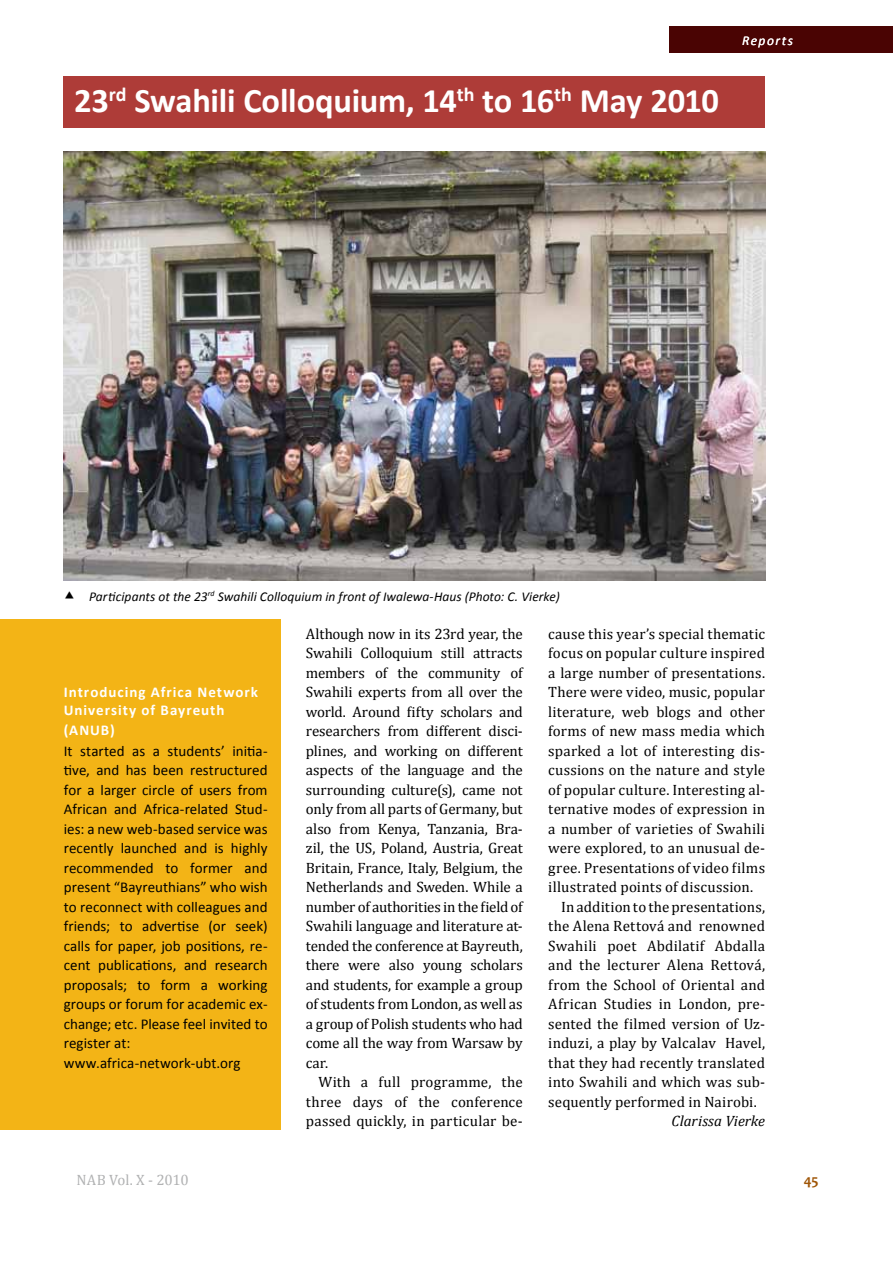
<style>
.page{position:relative;width:893px;height:1263px;background:#fff}
.page>*{position:absolute;margin:0;border:0;box-sizing:border-box;transform-origin:0 0}
.t1{font:700 34.5px "Calibri";letter-spacing:-.01em;color:#fff}
.t2{font:15px/19.5px "Cambria";letter-spacing:.01em;color:#000;text-align:justify}
.t3{font:15px/19.5px "Calibri";letter-spacing:.005em;color:#000}
.t4{font:700 15px/18px "Calibri";letter-spacing:.065em;color:#fff}
.t5{font:italic 15px "Cambria";color:#000}
.t6{font:15px "Cambria";letter-spacing:-.01em;color:#b1b2b3}
.t7{font:700 15px "Candara";color:#9f5506}
.t8{font:italic 13.5px "Calibri";letter-spacing:.005em;color:#000}
.t9{font:italic 13.5px "Calibri";letter-spacing:.11em;color:#fff}
</style>
<div class="page">
<div style="left:670px;top:26px;width:223px;height:27px;background:#4a0403"></div>
<div style="left:64px;top:77px;width:701px;height:51px;background:#ae3c38"></div>
<img style="left:64px;top:152px;width:701px;height:429px">
<div style="left:0;top:619px;width:280px;height:511px;background:#f3b416"></div>
<h1 class="t1" style="left:74px;top:79px;width:646px">23<sup>rd</sup> Swahili Colloquium, 14<sup>th</sup> to 16<sup>th</sup> May 2010</h1>
<p class="t9" style="left:742px;top:31px;width:53px">Reports</p>
<p class="t8" style="left:89px;top:587px;width:472px">Participants ot the 23<sup>rd</sup> Swahili Colloquium in front of Iwalewa-Haus (Photo: C. Vierke)</p>
<p class="t2" style="left:548px;top:624px;width:218px">cause this year’s special thematic</p>
<p class="t2" style="left:548px;top:643px;width:218px">focus on popular culture inspired</p>
<p class="t2" style="left:548px;top:663px;width:218px">a large number of presentations.</p>
<p class="t2" style="left:548px;top:682px;width:218px">There were video, music, popular</p>
<p class="t2" style="left:548px;top:702px;width:218px">literature, web blogs and other</p>
<p class="t2" style="left:548px;top:721px;width:218px">forms of new mass media which</p>
<p class="t2" style="left:548px;top:741px;width:218px">sparked a lot of interesting dis-</p>
<p class="t2" style="left:548px;top:760px;width:218px">cussions on the nature and style</p>
<p class="t2" style="left:548px;top:780px;width:218px">of popular culture. Interesting al-</p>
<p class="t2" style="left:548px;top:799px;width:218px">ternative modes of expression in</p>
<p class="t2" style="left:548px;top:819px;width:218px">a number of varieties of Swahili</p>
<p class="t2" style="left:548px;top:838px;width:218px">were explored, to an unusual de-</p>
<p class="t2" style="left:548px;top:858px;width:218px">gree. Presentations of video films</p>
<p class="t2" style="left:548px;top:877px;width:206px">illustrated points of discussion.</p>
<p class="t2" style="left:561px;top:897px;width:206px">In addition to the presentations,</p>
<p class="t2" style="left:548px;top:916px;width:218px">the Alena Rettová and renowned</p>
<p class="t2" style="left:548px;top:936px;width:218px">Swahili poet Abdilatif Abdalla</p>
<p class="t2" style="left:548px;top:955px;width:218px">and the lecturer Alena Rettová,</p>
<p class="t2" style="left:548px;top:975px;width:218px">from the School of Oriental and</p>
<p class="t2" style="left:548px;top:994px;width:218px">African Studies in London, pre-</p>
<p class="t2" style="left:548px;top:1014px;width:218px">sented the filmed version of Uz-</p>
<p class="t2" style="left:548px;top:1033px;width:218px">induzi, a play by Valcalav Havel,</p>
<p class="t2" style="left:548px;top:1053px;width:218px">that they had recently translated</p>
<p class="t2" style="left:548px;top:1072px;width:218px">into Swahili and which was sub-</p>
<p class="t2" style="left:548px;top:1092px;width:210px">sequently performed in Nairobi.</p>
<p class="t5" style="left:672px;top:1111px;width:95px">Clarissa Vierke</p>
<p class="t2" style="left:306px;top:624px;width:218px">Although now in its 23rd year, the Swahili Colloquium still attracts members of the community of Swahili experts from all over the world. Around fifty scholars and researchers from different disci&shy;plines, and working on different aspects of the language and the surrounding culture(s), came not only from all parts of Germany, but also from Kenya, Tanzania, Bra&shy;zil, the US, Poland, Austria, Great Britain, France, Italy, Belgium, the Netherlands and Sweden. While a number of authorities in the field of Swahili language and literature at&shy;tended the conference at Bayreuth, there were also young scholars and students, for example a group of students from London, as well as a group of Polish students who had come all the way from Warsaw by car.</p>
<p class="t2" style="left:306px;top:1072px;width:218px;text-indent:13px">With a full programme, the three days of the conference passed quickly, in particular be-</p>
<p class="t4" style="left:64px;top:683px;width:196px">Introducing Africa Network<br>University of Bayreuth</p>
<p class="t4" style="left:64px;top:721px;width:52px">(ANUB)</p>
<p class="t3" style="left:64px;top:741px;width:205px">It started as a students’ initia&shy;tive, and has been restructured for a larger circle of users from<br>African and Africa-related Stud&shy;ies: a new web-based service was recently launched and is highly recommended to former and present “Bayreuthians” who wish to reconnect with colleagues and friends; to advertise (or seek) calls for paper, job positions, re&shy;cent publications, and research proposals; to form a working groups or forum for academic ex&shy;change; etc. Please feel invited to register at: www.africa-network-ubt.org</p>
<p class="t6" style="left:77px;top:1171px;width:114px">NAB Vol. X - 2010</p>
<p class="t7" style="left:804px;top:1171px;width:17px">45</p>
</div>
